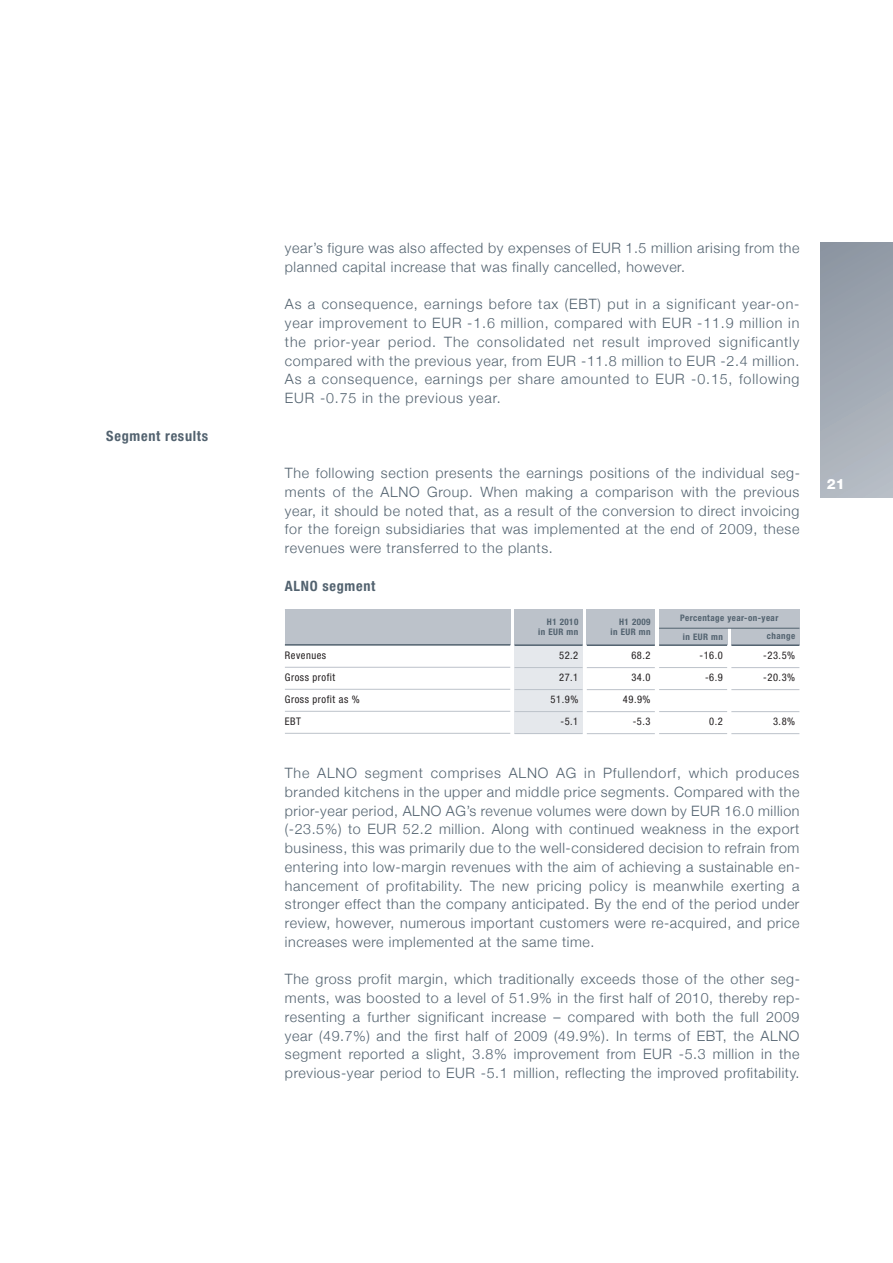
<style>
.page{position:relative;width:893px;height:1263px;background:#fff}
.page>*{position:absolute;margin:0;border:0;box-sizing:border-box;transform-origin:0 0}
.t1{font:300 14.25px/18.8px "Helvetica Neue";letter-spacing:.04em;color:#52626f;text-align:justify}
.t2{font:700 condensed 14.25px "Helvetica Neue";letter-spacing:.05em;color:#52626f}
.t3{font:800 14.25px "Helvetica Neue";color:#fff}
.t4{font:condensed 10.5px/22px "Helvetica Neue";letter-spacing:.05em;color:#231f20}
.t5{font:700 condensed 9px/10.5px "Helvetica Neue";letter-spacing:.05em;color:#52626f;text-align:right}
</style>
<div class="page">
<div style="left:821px;top:242px;width:72px;height:255px;background:linear-gradient(to bottom,#8d96a3,#b6bcc4)"></div>
<div style="left:285px;top:609px;width:225px;height:36px;background:#bcc2ca"></div>
<hr style="left:285px;top:644px;width:225px;height:2px;background:#52626f">
<hr style="left:285px;top:667px;width:225px;height:1px;background:#bcc2ca">
<hr style="left:285px;top:689px;width:225px;height:1px;background:#bcc2ca">
<hr style="left:285px;top:711px;width:225px;height:1px;background:#bcc2ca">
<hr style="left:285px;top:733px;width:225px;height:1px;background:#bcc2ca">
<div style="left:731px;top:610px;width:68px;height:35px;background:#bcc2ca"></div>
<hr style="left:731px;top:644px;width:68px;height:2px;background:#52626f">
<hr style="left:731px;top:667px;width:68px;height:1px;background:#bcc2ca">
<hr style="left:731px;top:689px;width:68px;height:1px;background:#bcc2ca">
<hr style="left:731px;top:711px;width:68px;height:1px;background:#bcc2ca">
<hr style="left:731px;top:733px;width:68px;height:1px;background:#bcc2ca">
<div style="left:659px;top:610px;width:68px;height:35px;background:#bcc2ca"></div>
<hr style="left:659px;top:644px;width:68px;height:2px;background:#52626f">
<hr style="left:659px;top:667px;width:68px;height:1px;background:#bcc2ca">
<hr style="left:659px;top:689px;width:68px;height:1px;background:#bcc2ca">
<hr style="left:659px;top:711px;width:68px;height:1px;background:#bcc2ca">
<hr style="left:659px;top:733px;width:68px;height:1px;background:#bcc2ca">
<div style="left:659px;top:609px;width:140px;height:19px;background:#bcc2ca"></div>
<hr style="left:659px;top:628px;width:140px;height:1px;background:#52626f">
<div style="left:587px;top:610px;width:68px;height:35px;background:#bcc2ca"></div>
<hr style="left:587px;top:644px;width:68px;height:2px;background:#52626f">
<hr style="left:587px;top:667px;width:68px;height:1px;background:#bcc2ca">
<hr style="left:587px;top:689px;width:68px;height:1px;background:#bcc2ca">
<hr style="left:587px;top:711px;width:68px;height:1px;background:#bcc2ca">
<hr style="left:587px;top:733px;width:68px;height:1px;background:#bcc2ca">
<div style="left:514px;top:610px;width:69px;height:35px;background:#bcc2ca"></div>
<div style="left:514px;top:645px;width:69px;height:22px;background:#e5e8ec"></div>
<div style="left:514px;top:667px;width:69px;height:22px;background:#e5e8ec"></div>
<div style="left:514px;top:689px;width:69px;height:22px;background:#e5e8ec"></div>
<div style="left:514px;top:711px;width:69px;height:23px;background:#e5e8ec"></div>
<hr style="left:514px;top:644px;width:69px;height:2px;background:#52626f">
<hr style="left:514px;top:667px;width:69px;height:1px;background:#bcc2ca">
<hr style="left:514px;top:689px;width:69px;height:1px;background:#bcc2ca">
<hr style="left:514px;top:711px;width:69px;height:1px;background:#bcc2ca">
<hr style="left:514px;top:733px;width:69px;height:1px;background:#bcc2ca">
<p class="t2" style="left:106px;top:430px;width:103px">Segment results</p>
<p class="t1" style="left:285px;top:238px;width:516px">year’s figure was also affected by expenses of EUR 1.5 million arising from the planned capital increase that was finally cancelled, however.</p>
<p class="t1" style="left:285px;top:295px;width:516px">As a consequence, earnings before tax (EBT) put in a significant year-on&shy;year improvement to EUR -1.6 million, compared with EUR -11.9 million in the prior-year period. The consolidated net result improved significantly compared with the previous year, from EUR -11.8 million to EUR -2.4 million.<br>As a consequence, earnings per share amounted to EUR -0.15, following EUR -0.75 in the previous year.</p>
<p class="t1" style="left:285px;top:463px;width:517px">The following section presents the earnings positions of the individual seg&shy;ments of the ALNO Group. When making a comparison with the previous year, it should be noted that, as a result of the conversion to direct invoicing for the foreign subsidiaries that was implemented at the end of 2009, these revenues were transferred to the plants.</p>
<p class="t2" style="left:285px;top:580px;width:92px">ALNO segment</p>
<p class="t4" style="left:285px;top:645px;width:76px">Revenues<br>Gross profit<br>Gross profit as %<br>EBT</p>
<p class="t5" style="left:538px;top:617px;width:42px">H1 2010 in EUR mn</p>
<p class="t4" style="left:551px;top:645px;width:29px;text-align:right">52.2<br>27.1<br>51.9% -5.1</p>
<p class="t5" style="left:611px;top:617px;width:42px">H1 2009 in EUR mn</p>
<p class="t4" style="left:623px;top:646px;width:29px;text-align:right">68.2<br>34.0<br>49.9% -5.3</p>
<p class="t5" style="left:680px;top:614px;width:100px">Percentage year-on-year</p>
<p class="t5" style="left:683px;top:633px;width:42px">in EUR mn</p>
<p class="t4" style="left:699px;top:645px;width:25px;text-align:center">-16.0 -6.9</p>
<p class="t4" style="left:709px;top:711px;width:15px">0.2</p>
<p class="t5" style="left:767px;top:631px;width:30px">change</p>
<p class="t4" style="left:763px;top:646px;width:33px">-23.5% -20.3%</p>
<p class="t4" style="left:773px;top:712px;width:24px">3.8%</p>
<p class="t1" style="left:285px;top:763px;width:517px">The ALNO segment comprises ALNO AG in Pfullendorf, which produces branded kitchens in the upper and middle price segments. Compared with the prior-year period, ALNO AG’s revenue volumes were down by EUR 16.0 million (-23.5%) to EUR 52.2 million. Along with continued weakness in the export business, this was primarily due to the well-considered decision to refrain from entering into low-margin revenues with the aim of achieving a sustainable en&shy;hancement of profitability. The new pricing policy is meanwhile exerting a stronger effect than the company anticipated. By the end of the period under review, however, numerous important customers were re-acquired, and price increases were implemented at the same time.</p>
<p class="t1" style="left:285px;top:970px;width:517px">The gross profit margin, which traditionally exceeds those of the other seg&shy;ments, was boosted to a level of 51.9% in the first half of 2010, thereby rep&shy;resenting a further significant increase – compared with both the full 2009 year (49.7%) and the first half of 2009 (49.9%). In terms of EBT, the ALNO segment reported a slight, 3.8% improvement from EUR -5.3 million in the previous-year period to EUR -5.1 million, reflecting the improved profitability.</p>
<p class="t3" style="left:827px;top:479px;width:19px">21</p>
</div>
